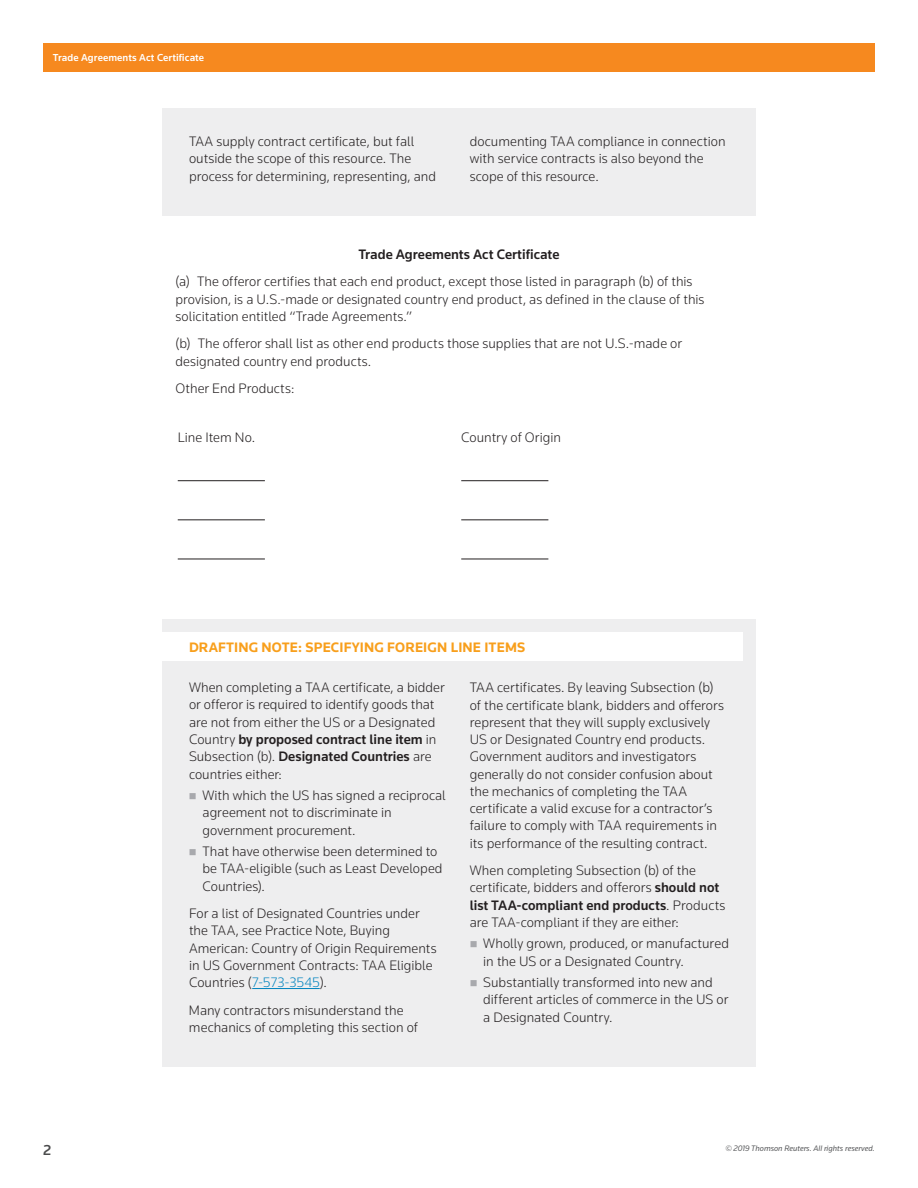
<style>
.page{position:relative;width:918px;height:1188px;background:#fff}
.page>*{position:absolute;margin:0;border:0;box-sizing:border-box;transform-origin:0 0}
.t1{font:500 15px "Knowledge";color:#4b4c4d}
.t2{font:300 14.25px/17.2px "Knowledge";color:#231f20}
.t3{font:700 14.25px "Knowledge";letter-spacing:.01em;color:#f89f1c}
.t4{font:500 14.25px "Knowledge";color:#231f20}
.t5{font:500 10.5px "Knowledge";letter-spacing:.01em;color:#fff}
.t6{font:italic 8.25px "Knowledge";color:#57585a}
.s1{font-weight:500}
.s2{color:#0083bf}
</style>
<div class="page">
<div style="left:43px;top:43px;width:832px;height:29px;background:#f6891f"></div>
<hr style="left:178px;top:480px;width:87px;height:1px;background:#231f20">
<hr style="left:461px;top:480px;width:87px;height:1px;background:#231f20">
<hr style="left:178px;top:519px;width:87px;height:1px;background:#231f20">
<hr style="left:461px;top:519px;width:87px;height:1px;background:#231f20">
<hr style="left:178px;top:559px;width:87px;height:1px;background:#231f20">
<hr style="left:461px;top:559px;width:87px;height:1px;background:#231f20">
<div style="left:162px;top:619px;width:594px;height:447px;background:#eeeeef"></div>
<hr style="left:252px;top:988px;width:68px;height:1px;background:#0083bf">
<div style="left:162px;top:633px;width:581px;height:28px;background:#fff"></div>
<div style="left:162px;top:108px;width:594px;height:108px;background:#eeeeef"></div>
<p class="t5" style="left:53px;top:51px;width:153px">Trade Agreements Act Certificate</p>
<p class="t2" style="left:189px;top:132px;width:249px">TAA supply contract certificate, but fall outside the scope of this resource. The process for determining, representing, and</p>
<p class="t2" style="left:470px;top:132px;width:257px">documenting TAA compliance in connection with service contracts is also beyond the scope of this resource.</p>
<p class="t4" style="left:358px;top:245px;width:203px">Trade Agreements Act Certificate</p>
<p class="t2" style="left:175px;top:273px;width:530px">(a) The offeror certifies that each end product, except those listed in paragraph (b) of this provision, is a U.S.-made or designated country end product, as defined in the clause of this solicitation entitled “Trade Agreements.”</p>
<p class="t2" style="left:175px;top:335px;width:508px">(b) The offeror shall list as other end products those supplies that are not U.S.-made or designated country end products.</p>
<p class="t2" style="left:175px;top:380px;width:120px">Other End Products:</p>
<p class="t2" style="left:178px;top:428px;width:79px">Line Item No.</p>
<p class="t2" style="left:461px;top:428px;width:101px">Country of Origin</p>
<p class="t3" style="left:189px;top:639px;width:338px">DRAFTING NOTE: SPECIFYING FOREIGN LINE ITEMS</p>
<p class="t2" style="left:189px;top:679px;width:257px">When completing a TAA certificate, a bidder or offeror is required to identify goods that are not from either the US or a Designated Country <span class="s1">by proposed contract line item</span> in Subsection (b). <span class="s1">Designated Countries</span> are countries either:</p>
<p class="t2" style="left:202px;top:786px;width:245px">With which the US has signed a reciprocal agreement not to discriminate in government procurement.</p>
<p class="t2" style="left:202px;top:842px;width:242px">That have otherwise been determined to be TAA-eligible (such as Least Developed<br>Countries).</p>
<p class="t2" style="left:189px;top:905px;width:249px">For a list of Designated Countries under the TAA, see Practice Note, Buying American: Country of Origin Requirements in US Government Contracts: TAA Eligible Countries (<span class="s2">7-573-3545</span>).</p>
<p class="t2" style="left:189px;top:1001px;width:231px">Many contractors misunderstand the mechanics of completing this section of</p>
<p class="t2" style="left:470px;top:679px;width:256px">TAA certificates. By leaving Subsection (b) of the certificate blank, bidders and offerors represent that they will supply exclusively US or Designated Country end products.<br>Government auditors and investigators generally do not consider confusion about the mechanics of completing the TAA certificate a valid excuse for a contractor’s failure to comply with TAA requirements in its performance of the resulting contract.</p>
<p class="t2" style="left:470px;top:861px;width:257px">When completing Subsection (b) of the certificate, bidders and offerors <span class="s1">should not list TAA-compliant end products</span>. Products are TAA-compliant if they are either:</p>
<p class="t2" style="left:483px;top:935px;width:247px">Wholly grown, produced, or manufactured in the US or a Designated Country.</p>
<p class="t2" style="left:483px;top:974px;width:247px">Substantially transformed into new and different articles of commerce in the US or a Designated Country.</p>
<p class="t1" style="left:43px;top:1141px;width:10px">2</p>
<p class="t6" style="left:725px;top:1143px;width:151px">© 2019 Thomson Reuters. All rights reserved.</p>
</div>
